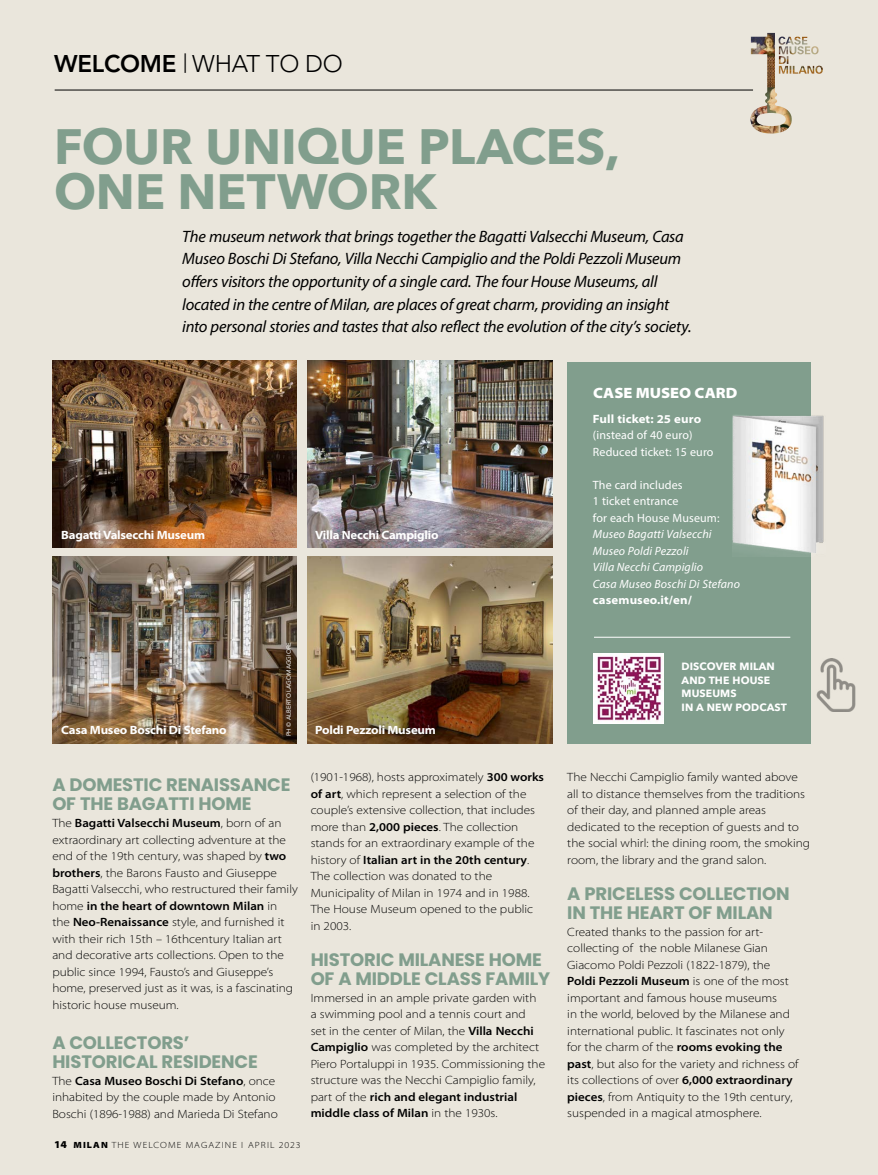
<style>
.page{position:relative;width:878px;height:1175px;background:#fff}
.page>*{position:absolute;margin:0;border:0;box-sizing:border-box;transform-origin:0 0}
.t1{font:700 49.5px/45px "Avenir Next";color:#819e8d}
.t2{font:300 24px "Avenir LT Std";letter-spacing:-.01em;color:#000}
.t3{font:700 18px/19.5px "Poppins";letter-spacing:-.01em;color:#819e8d}
.t4{font:italic 16.5px/22.5px "Myriad Pro";letter-spacing:-.015em;color:#000}
.t5{font:900 semi-expanded 15px "Myriad Pro";color:#fff}
.t6{font:300 semi-expanded 12px/16.5px "Myriad Pro";color:#000}
.t7{font:12px/16.5px "Myriad Pro";letter-spacing:.01em;color:#fff}
.t8{font:700 semi-expanded 12px "Myriad Pro";letter-spacing:-.02em;color:#fff}
.t9{font:italic 12px/16.5px "Myriad Pro";letter-spacing:.01em;color:#fff}
.t10{font:700 semi-expanded 12px "Myriad Pro";letter-spacing:.01em;color:#fff}
.t11{font:700 10.5px/13.5px "Avenir Next";letter-spacing:.01em;color:#fff}
.t12{font:300 semi-expanded 9px "Myriad Pro";letter-spacing:.12em;color:#000}
.t13{font:6px "Avenir LT Std";color:#fff}
.s1{font-weight:800}
.s2{font-weight:600}
.s3{font-weight:900;font-size:10.5px}
.s4{font-weight:900}
</style>
<div class="page">
<div style="left:0;top:0;width:878px;height:1174px;background:#eae6dc"></div>
<hr style="left:55px;top:90px;width:698px;height:1px;background:#000">
<img style="left:52px;top:361px;width:245px;height:187px">
<img style="left:307px;top:361px;width:245px;height:187px">
<img style="left:52px;top:556px;width:245px;height:187px">
<img style="left:307px;top:556px;width:245px;height:187px">
<div style="left:567px;top:362px;width:243px;height:381px;background:#819e8d"></div>
<img style="left:732px;top:414px;width:92px;height:142px">
<img style="left:737px;top:32px;width:86px;height:102px">
<img style="left:593px;top:653px;width:70px;height:70px">
<hr style="left:594px;top:637px;width:196px;height:1px;background:#fff">
<img style="left:810px;top:658px;width:46px;height:53px">
<h2 class="t2" style="left:54px;top:50px;width:290px"><span class="s1">WELCOME</span> <sup>|</sup> WHAT TO DO</h2>
<h1 class="t1" style="left:54px;top:123px;width:567px">FOUR UNIQUE PLACES,<br>ONE NETWORK</h1>
<p class="t4" style="left:182px;top:225px;width:510px">The museum network that brings together the Bagatti Valsecchi Museum, Casa Museo Boschi Di Stefano, Villa Necchi Campiglio and the Poldi Pezzoli Museum offers visitors the opportunity of a single card. The four House Museums, all located in the centre of Milan, are places of great charm, providing an insight into personal stories and tastes that also reflect the evolution of the city’s society.</p>
<p class="t8" style="left:61px;top:528px;width:145px">Bagatti Valsecchi Museum</p>
<p class="t8" style="left:315px;top:528px;width:125px">Villa Necchi Campiglio</p>
<p class="t8" style="left:61px;top:723px;width:167px">Casa Museo Boschi Di Stefano</p>
<p class="t13" style="left:285px;top:736px;width:95px;rotate:-90deg">PH © ALBERTO LAGOMAGGIORE</p>
<p class="t8" style="left:315px;top:723px;width:122px">Poldi Pezzoli Museum</p>
<h3 class="t3" style="left:52px;top:775px;width:240px">A DOMESTIC RENAISSANCE<br>OF THE BAGATTI HOME</h3>
<p class="t6" style="left:52px;top:815px;width:247px">The <span class="s2">Bagatti Valsecchi Museum</span>, born of an extraordinary art collecting adventure at the end of the 19th century, was shaped by <span class="s2">two brothers</span>, the Barons Fausto and Giuseppe Bagatti Valsecchi, who restructured their family home <span class="s2">in the heart of downtown Milan</span> in the <span class="s2">Neo-Renaissance</span> style, and furnished it with their rich 15th – 16thcentury Italian art and decorative arts collections. Open to the public since 1994, Fausto’s and Giuseppe’s home, preserved just as it was, is a fascinating historic house museum.</p>
<h3 class="t3" style="left:52px;top:1032px;width:207px">A COLLECTORS’<br>HISTORICAL RESIDENCE</h3>
<p class="t6" style="left:52px;top:1072px;width:227px">The <span class="s2">Casa Museo Boschi Di Stefano</span>, once inhabited by the couple made by Antonio<br>Boschi (1896-1988) and Marieda Di Stefano</p>
<p class="t12" style="left:54px;top:1140px;width:248px"><span class="s3">14</span> <span class="s4">MILAN</span> THE WELCOME MAGAZINE I APRIL 2023</p>
<p class="t6" style="left:311px;top:769px;width:235px">(1901-1968), hosts approximately <span class="s2">300 works of art</span>, which represent a selection of the couple’s extensive collection, that includes more than <span class="s2">2,000 pieces</span>. The collection stands for an extraordinary example of the history of <span class="s2">Italian art in the 20th century</span>.<br>The collection was donated to the Municipality of Milan in 1974 and in 1988.<br>The House Museum opened to the public in 2003.</p>
<h3 class="t3" style="left:310px;top:949px;width:241px">HISTORIC MILANESE HOME<br>OF A MIDDLE CLASS FAMILY</h3>
<p class="t6" style="left:310px;top:989px;width:236px">Immersed in an ample private garden with a swimming pool and a tennis court and<br>set in the center of Milan, the <span class="s2">Villa Necchi Campiglio</span> was completed by the architect Piero Portaluppi in 1935. Commissioning the structure was the Necchi Campiglio family, part of the <span class="s2">rich and elegant industrial middle class of Milan</span> in the 1930s.</p>
<p class="t5" style="left:593px;top:384px;width:146px">CASE MUSEO CARD</p>
<p class="t10" style="left:593px;top:412px;width:110px">Full ticket: 25 euro</p>
<p class="t7" style="left:593px;top:427px;width:122px">(instead of 40 euro)<br>Reduced ticket: 15 euro</p>
<p class="t7" style="left:593px;top:476px;width:128px">The card includes<br>1 ticket entrance<br>for each House Museum:</p>
<p class="t9" style="left:593px;top:526px;width:149px">Museo Bagatti Valsecchi<br>Museo Poldi Pezzoli<br>Villa Necchi Campiglio<br>Casa Museo Boschi Di Stefano</p>
<p class="t10" style="left:593px;top:593px;width:100px">casemuseo.it/en/</p>
<p class="t11" style="left:681px;top:659px;width:107px">DISCOVER MILAN<br>AND THE HOUSE<br>MUSEUMS<br>IN A NEW PODCAST</p>
<p class="t6" style="left:567px;top:769px;width:244px">The Necchi Campiglio family wanted above all to distance themselves from the traditions of their day, and planned ample areas dedicated to the reception of guests and to the social whirl: the dining room, the smoking room, the library and the grand salon.</p>
<h3 class="t3" style="left:567px;top:883px;width:224px">A PRICELESS COLLECTION<br>IN THE HEART OF MILAN</h3>
<p class="t6" style="left:567px;top:923px;width:233px">Created thanks to the passion for art&shy;collecting of the noble Milanese Gian Giacomo Poldi Pezzoli (1822-1879), the <span class="s2">Poldi Pezzoli Museum</span> is one of the most important and famous house museums<br>in the world, beloved by the Milanese and international public. It fascinates not only for the charm of the <span class="s2">rooms evoking the past</span>, but also for the variety and richness of its collections of over <span class="s2">6,000 extraordinary pieces</span>, from Antiquity to the 19th century, suspended in a magical atmosphere.</p>
</div>
